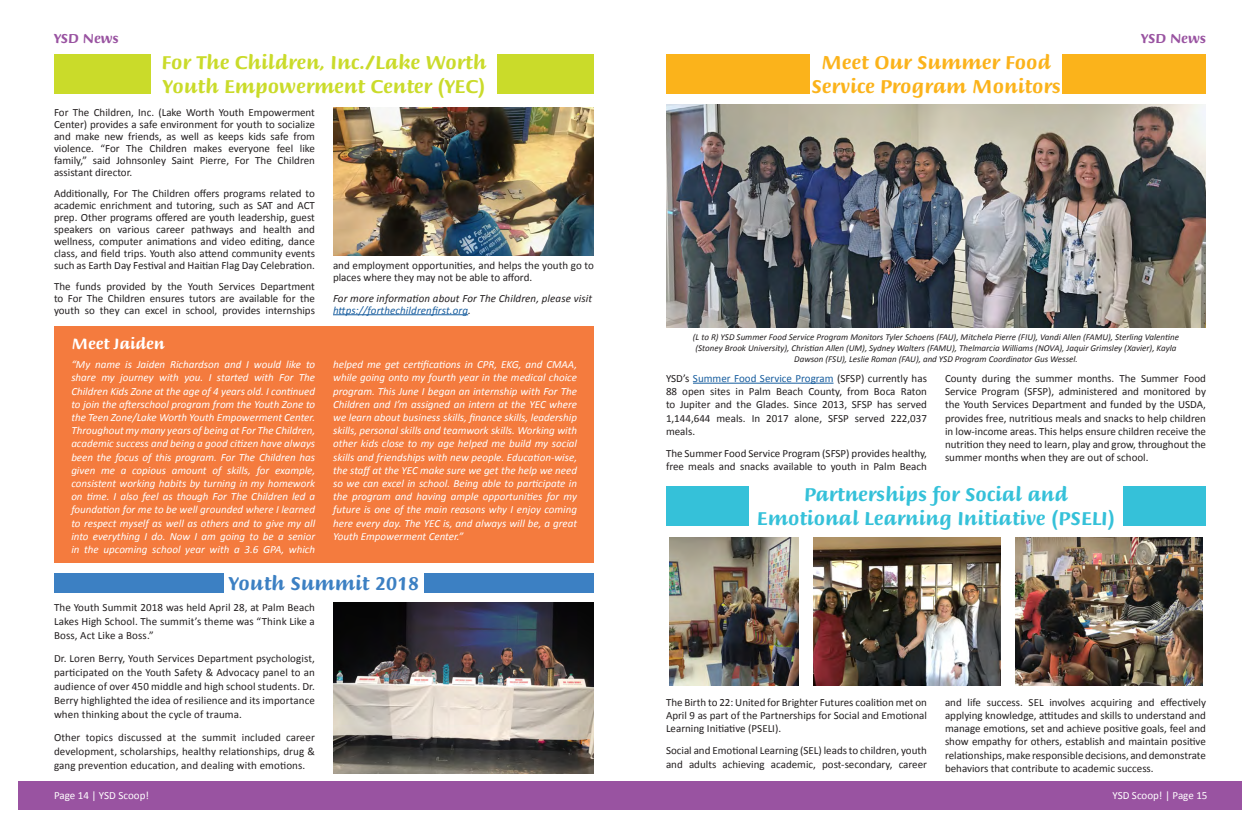
<style>
.page{position:relative;width:1260px;height:828px;background:#fff}
.page>*{position:absolute;margin:0;border:0;box-sizing:border-box;transform-origin:0 0}
.t1{font:700 20px "Briem Script Std";color:#35c1d9}
.t2{font:700 20px/24px "Briem Script Std";color:#cadb2a}
.t3{font:700 20px/24px "Briem Script Std";color:#fbb31b;text-align:center}
.t4{font:700 20px "Briem Script Std";color:#3c80c3}
.t5{font:700 16px "Briem Script Std";color:#fff}
.t6{font:700 14px "Briem Script Std";color:#9953a1}
.t7{font:11px/13.2px "Calibri";color:#231f20;text-align:justify}
.t8{font:italic 11px/13.2px "Calibri";color:#fff;text-align:justify}
.t9{font:italic 11px/12px "Calibri";letter-spacing:.01em;color:#231f20}
.t10{font:11px "Calibri";color:#fff}
.t11{font:italic 9px/10.8px "Calibri";color:#231f20;text-align:center}
.s1{color:#175d9e}
</style>
<div class="page">
<div style="left:18px;top:782px;width:1224px;height:28px;background:#9953a1"></div>
<div style="left:666px;top:54px;width:143px;height:39px;background:#fbb31b"></div>
<div style="left:1063px;top:54px;width:143px;height:39px;background:#fbb31b"></div>
<hr style="left:693px;top:383px;width:141px;height:1px;background:#175d9e">
<img style="left:666px;top:104px;width:540px;height:224px">
<div style="left:666px;top:486px;width:83px;height:39px;background:#35c1d9"></div>
<div style="left:1123px;top:486px;width:83px;height:39px;background:#35c1d9"></div>
<img style="left:669px;top:537px;width:129px;height:149px">
<img style="left:813px;top:537px;width:188px;height:149px">
<img style="left:1015px;top:537px;width:188px;height:149px">
<div style="left:54px;top:54px;width:96px;height:39px;background:#cadb2a"></div>
<div style="left:498px;top:54px;width:96px;height:39px;background:#cadb2a"></div>
<hr style="left:333px;top:314px;width:135px;height:1px;background:#175d9e">
<div style="left:54px;top:327px;width:540px;height:236px;background:#f47b3e"></div>
<img style="left:333px;top:107px;width:261px;height:149px">
<div style="left:54px;top:573px;width:170px;height:20px;background:#3c80c3"></div>
<img style="left:333px;top:603px;width:261px;height:171px">
<div style="left:424px;top:573px;width:170px;height:20px;background:#3c80c3"></div>
<p class="t6" style="left:54px;top:30px;width:66px">YSD News</p>
<p class="t2" style="left:162px;top:51px;width:326px">For The Children, Inc./Lake Worth<br>Youth Empowerment Center (YEC)</p>
<p class="t7" style="left:54px;top:106px;width:263px;line-height:12px">For The Children, Inc. (Lake Worth Youth Empowerment Center) provides a safe environment for youth to socialize and make new friends, as well as keeps kids safe from violence. “For The Children makes everyone feel like family,” said Johnsonley Saint Pierre, For The Children assistant director.</p>
<p class="t7" style="left:54px;top:187px;width:262px;line-height:12px">Additionally, For The Children offers programs related to academic enrichment and tutoring, such as SAT and ACT prep. Other programs offered are youth leadership, guest speakers on various career pathways and health and wellness, computer animations and video editing, dance class, and field trips. Youth also attend community events such as Earth Day Festival and Haitian Flag Day Celebration.</p>
<p class="t7" style="left:54px;top:280px;width:263px;line-height:12px">The funds provided by the Youth Services Department to For The Children ensures tutors are available for the youth so they can excel in school, provides internships</p>
<p class="t7" style="left:333px;top:259px;width:262px;line-height:12px">and employment opportunities, and helps the youth go to places where they may not be able to afford.</p>
<p class="t9" style="left:333px;top:291px;width:261px">For more information about For The Children, please visit <span class="s1">https://forthechildrenfirst.org</span>.</p>
<p class="t5" style="left:71px;top:334px;width:95px">Meet Jaiden</p>
<p class="t8" style="left:71px;top:358px;width:245px">“My name is Jaiden Richardson and I would like to share my journey with you. I started with For The Children Kids Zone at the age of 4 years old. I continued to join the afterschool program from the Youth Zone to the Teen Zone/Lake Worth Youth Empowerment Center.<br>Throughout my many years of being at For The Children, academic success and being a good citizen have always been the focus of this program. For The Children has given me a copious amount of skills, for example, consistent working habits by turning in my homework on time. I also feel as though For The Children led a foundation for me to be well grounded where I learned to respect myself as well as others and to give my all into everything I do. Now I am going to be a senior in the upcoming school year with a 3.6 GPA, which</p>
<p class="t8" style="left:333px;top:358px;width:245px">helped me get certifications in CPR, EKG, and CMAA, while going onto my fourth year in the medical choice program. This June I began an internship with For The Children and I’m assigned an intern at the YEC where we learn about business skills, finance skills, leadership skills, personal skills and teamwork skills. Working with other kids close to my age helped me build my social skills and friendships with new people. Education-wise, the staff at the YEC make sure we get the help we need so we can excel in school. Being able to participate in the program and having ample opportunities for my future is one of the main reasons why I enjoy coming here every day. The YEC is, and always will be, a great Youth Empowerment Center.”</p>
<p class="t4" style="left:229px;top:573px;width:192px">Youth Summit 2018</p>
<p class="t7" style="left:54px;top:600px;width:262px;line-height:14px">The Youth Summit 2018 was held April 28, at Palm Beach Lakes High School. The summit’s theme was “Think Like a Boss, Act Like a Boss.”</p>
<p class="t7" style="left:54px;top:651px;width:262px;line-height:14px">Dr. Loren Berry, Youth Services Department psychologist, participated on the Youth Safety &amp; Advocacy panel to an audience of over 450 middle and high school students. Dr.<br>Berry highlighted the idea of resilience and its importance when thinking about the cycle of trauma.</p>
<p class="t7" style="left:54px;top:730px;width:262px;line-height:14px">Other topics discussed at the summit included career development, scholarships, healthy relationships, drug &amp; gang prevention education, and dealing with emotions.</p>
<p class="t10" style="left:54px;top:789px;width:97px">Page 14 | YSD Scoop!</p>
<p class="t3" style="left:811px;top:51px;width:251px">Meet Our Summer Food<br>Service Program Monitors</p>
<p class="t6" style="left:1141px;top:30px;width:66px">YSD News</p>
<p class="t11" style="left:693px;top:331px;width:488px">(L to R) YSD Summer Food Service Program Monitors Tyler Schoens (FAU), Mitchela Pierre (FIU), Vandi Allen (FAMU), Sterling Valentine (Stoney Brook University), Christian Allen (UM), Sydney Walters (FAMU), Thelmarcia Williams (NOVA), Jaquir Grimsley (Xavier), Kayla<br>Dawson (FSU), Leslie Roman (FAU), and YSD Program Coordinator Gus Wessel.</p>
<p class="t7" style="left:666px;top:372px;width:263px">YSD’s <span class="s1">Summer Food Service Program</span> (SFSP) currently has 88 open sites in Palm Beach County, from Boca Raton to Jupiter and the Glades. Since 2013, SFSP has served 1,144,644 meals. In 2017 alone, SFSP served 222,037 meals.</p>
<p class="t7" style="left:666px;top:447px;width:263px">The Summer Food Service Program (SFSP) provides healthy, free meals and snacks available to youth in Palm Beach</p>
<p class="t7" style="left:945px;top:372px;width:263px">County during the summer months. The Summer Food Service Program (SFSP), administered and monitored by the Youth Services Department and funded by the USDA, provides free, nutritious meals and snacks to help children in low-income areas. This helps ensure children receive the nutrition they need to learn, play and grow, throughout the summer months when they are out of school.</p>
<p class="t1" style="left:804px;top:483px;width:265px">Partnerships for Social and</p>
<p class="t1" style="left:757px;top:507px;width:360px">Emotional Learning Initiative (PSELI)</p>
<p class="t7" style="left:666px;top:696px;width:262px">The Birth to 22: United for Brighter Futures coalition met on April 9 as part of the Partnerships for Social and Emotional Learning Initiative (PSELI).</p>
<p class="t7" style="left:666px;top:744px;width:263px">Social and Emotional Learning (SEL) leads to children, youth and adults achieving academic, post-secondary, career</p>
<p class="t7" style="left:945px;top:696px;width:263px">and life success. SEL involves acquiring and effectively applying knowledge, attitudes and skills to understand and manage emotions, set and achieve positive goals, feel and show empathy for others, establish and maintain positive relationships, make responsible decisions, and demonstrate behaviors that contribute to academic success.</p>
<p class="t10" style="left:1112px;top:789px;width:97px">YSD Scoop! | Page 15</p>
</div>
